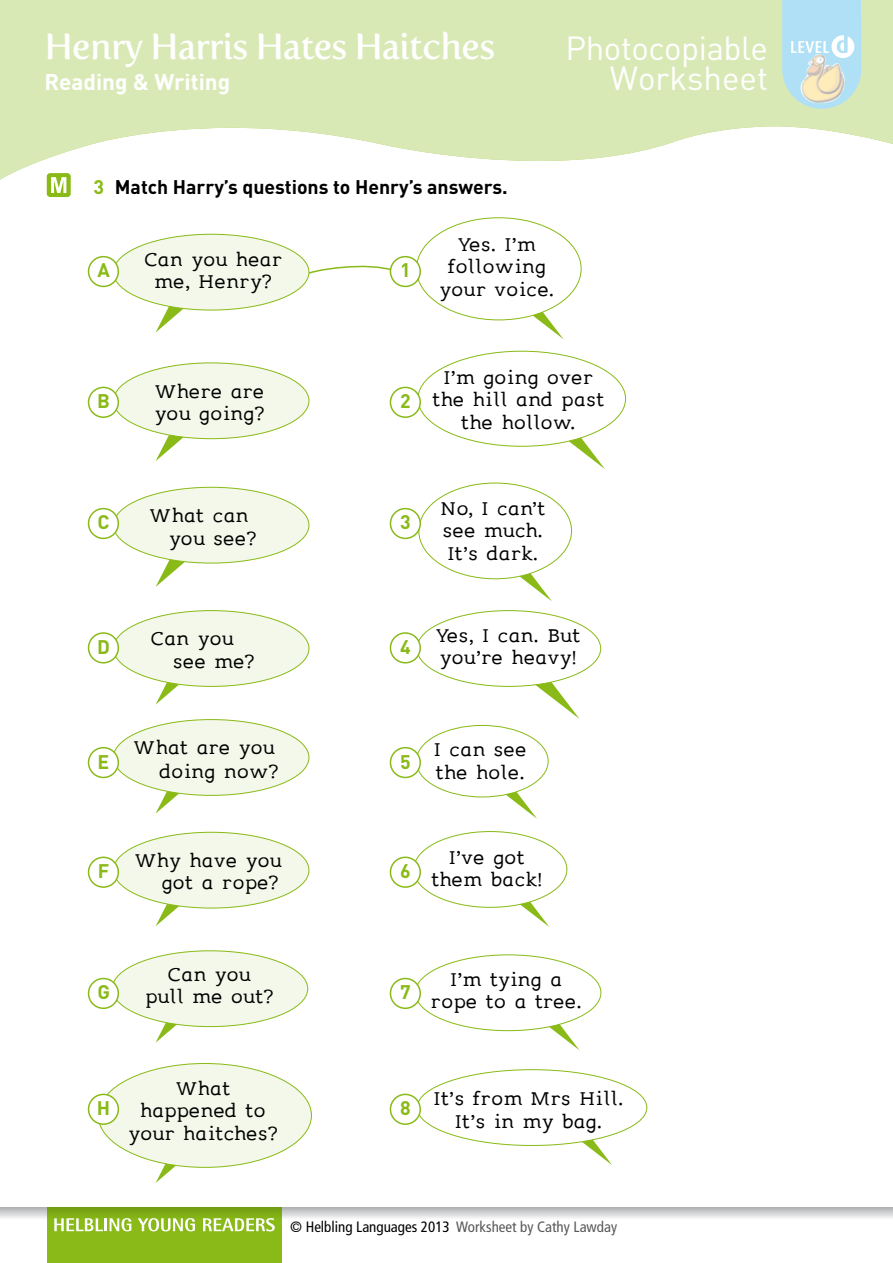
<style>
.page{position:relative;width:893px;height:1263px;background:#fff}
.page>*{position:absolute;margin:0;border:0;box-sizing:border-box;transform-origin:0 0}
.t1{font:36px "Fertigo Pro";letter-spacing:-.02em;color:#fff}
.t2{font:33px/30px "DINOT";letter-spacing:-.015em;color:#fff;text-align:right}
.t3{font:24px/22.5px "leggimi";color:#000;text-align:center}
.t4{font:700 22.5px "DINOT";color:#fff}
.t5{font:700 19.5px "DINOT";color:#000}
.t6{font:700 19.5px "DINOT";color:#89ba17}
.t7{font:condensed 15px "Frutiger";color:#000}
.s1{color:#89ba17}
.s2{color:#58585a}
</style>
<div class="page">
<svg style="left:307px;top:266px;width:86px;height:15px"></svg>
<div style="left:47px;top:1208px;width:234px;height:55px;background:#89ba17"></div>
<svg style="left:0;top:1208px;width:893px;height:29px"></svg>
<svg style="left:203px;top:1218px;width:72px;height:13px"></svg>
<svg style="left:0;top:0;width:893px;height:180px;fill:#d9e9b6"></svg>
<div style="left:47px;top:173px;width:24px;height:24px;background:#89ba17;border-radius:3px"></div>
<svg style="left:51px;top:177px;width:15px;height:16px"></svg>
<svg style="left:156px;top:304px;width:29px;height:28px"></svg>
<svg style="left:156px;top:433px;width:28px;height:28px"></svg>
<svg style="left:156px;top:557px;width:29px;height:30px"></svg>
<svg style="left:156px;top:680px;width:28px;height:25px"></svg>
<svg style="left:156px;top:789px;width:28px;height:24px"></svg>
<svg style="left:156px;top:902px;width:29px;height:24px"></svg>
<svg style="left:156px;top:1020px;width:27px;height:23px"></svg>
<svg style="left:156px;top:1161px;width:24px;height:22px"></svg>
<div style="left:113px;top:234px;width:196px;height:76px;background:#f4f8ea;border-radius:50%"></div>
<div style="left:113px;top:719px;width:196px;height:76px;background:#f4f8ea;border-radius:50%"></div>
<div style="left:113px;top:832px;width:196px;height:76px;background:#f4f8ea;border-radius:50%"></div>
<div style="left:113px;top:363px;width:196px;height:76px;background:#f4f8ea;border-radius:50%"></div>
<div style="left:112px;top:951px;width:196px;height:75px;background:#f4f8ea;border-radius:50%"></div>
<div style="left:98px;top:1063px;width:213px;height:104px;background:#f4f8ea;border-radius:50%"></div>
<div style="left:113px;top:487px;width:196px;height:76px;background:#f4f8ea;border-radius:50%"></div>
<div style="left:113px;top:611px;width:196px;height:75px;background:#f4f8ea;border-radius:50%"></div>
<svg style="left:491px;top:781px;width:46px;height:38px"></svg>
<div style="left:416px;top:725px;width:132px;height:72px;background:#fff;border-radius:50%"></div>
<svg style="left:534px;top:673px;width:46px;height:46px"></svg>
<div style="left:417px;top:611px;width:184px;height:75px;background:#fff;border-radius:50%"></div>
<svg style="left:566px;top:1135px;width:46px;height:30px"></svg>
<div style="left:417px;top:1070px;width:230px;height:75px;background:#fff;border-radius:50%"></div>
<svg style="left:559px;top:427px;width:46px;height:42px"></svg>
<div style="left:418px;top:351px;width:208px;height:95px;background:#fff;border-radius:50%"></div>
<svg style="left:534px;top:1017px;width:46px;height:33px"></svg>
<div style="left:415px;top:955px;width:186px;height:76px;background:#fff;border-radius:50%"></div>
<svg style="left:503px;top:894px;width:46px;height:33px"></svg>
<div style="left:414px;top:831px;width:153px;height:76px;background:#fff;border-radius:50%"></div>
<svg style="left:507px;top:564px;width:45px;height:37px"></svg>
<div style="left:419px;top:483px;width:153px;height:96px;background:#fff;border-radius:50%"></div>
<svg style="left:518px;top:300px;width:46px;height:39px"></svg>
<div style="left:416px;top:218px;width:165px;height:102px;background:#fff;border-radius:50%"></div>
<div style="left:89px;top:257px;width:29px;height:29px;background:#fff;border-radius:50%"></div>
<div style="left:88px;top:256px;width:31px;height:31px;border:2px solid #89ba17;border-radius:50%"></div>
<div style="left:390px;top:256px;width:31px;height:31px;border:2px solid #89ba17;border-radius:50%"></div>
<div style="left:89px;top:387px;width:29px;height:30px;background:#fff;border-radius:50%"></div>
<div style="left:88px;top:387px;width:31px;height:31px;border:2px solid #89ba17;border-radius:50%"></div>
<div style="left:390px;top:387px;width:31px;height:31px;border:2px solid #89ba17;border-radius:50%"></div>
<div style="left:89px;top:633px;width:29px;height:30px;background:#fff;border-radius:50%"></div>
<div style="left:88px;top:632px;width:31px;height:31px;border:2px solid #89ba17;border-radius:50%"></div>
<div style="left:390px;top:632px;width:31px;height:31px;border:2px solid #89ba17;border-radius:50%"></div>
<div style="left:89px;top:509px;width:29px;height:29px;background:#fff;border-radius:50%"></div>
<div style="left:88px;top:508px;width:31px;height:31px;border:2px solid #89ba17;border-radius:50%"></div>
<div style="left:390px;top:508px;width:31px;height:31px;border:2px solid #89ba17;border-radius:50%"></div>
<div style="left:89px;top:748px;width:29px;height:29px;background:#fff;border-radius:50%"></div>
<div style="left:88px;top:747px;width:31px;height:31px;border:2px solid #89ba17;border-radius:50%"></div>
<div style="left:390px;top:747px;width:31px;height:31px;border:2px solid #89ba17;border-radius:50%"></div>
<div style="left:89px;top:857px;width:29px;height:30px;background:#fff;border-radius:50%"></div>
<div style="left:88px;top:856px;width:31px;height:32px;border:2px solid #89ba17;border-radius:50%"></div>
<div style="left:390px;top:856px;width:31px;height:32px;border:2px solid #89ba17;border-radius:50%"></div>
<div style="left:89px;top:978px;width:29px;height:30px;background:#fff;border-radius:50%"></div>
<div style="left:88px;top:978px;width:31px;height:31px;border:2px solid #89ba17;border-radius:50%"></div>
<div style="left:390px;top:978px;width:31px;height:31px;border:2px solid #89ba17;border-radius:50%"></div>
<div style="left:89px;top:1094px;width:29px;height:30px;background:#fff;border-radius:50%"></div>
<div style="left:88px;top:1094px;width:31px;height:31px;border:2px solid #89ba17;border-radius:50%"></div>
<div style="left:390px;top:1094px;width:31px;height:31px;border:2px solid #89ba17;border-radius:50%"></div>
<h1 class="t1" style="left:44px;top:25px;width:452px">Henry Harris Hates Haitches</h1>
<p class="t4" style="left:44px;top:67px;width:187px">Reading &amp; Writing</p>
<h2 class="t2" style="left:566px;top:32px;width:204px">Photocopiable<br>Worksheet</h2>
<p class="t5" style="left:94px;top:174px;width:416px"><span class="s1">3</span> Match Harry’s questions to Henry’s answers.</p>
<p class="t3" style="left:144px;top:248px;width:139px">Can you hear me, Henry?</p>
<p class="t6" style="left:97px;top:257px;width:14px">A</p>
<p class="t6" style="left:400px;top:257px;width:12px">1</p>
<p class="t3" style="left:439px;top:233px;width:117px">Yes. I’m following your voice.</p>
<p class="t3" style="left:154px;top:380px;width:112px;text-align:left">Where are you going?</p>
<p class="t6" style="left:97px;top:388px;width:14px">B</p>
<p class="t6" style="left:400px;top:388px;width:12px">2</p>
<p class="t3" style="left:432px;top:365px;width:174px">I’m going over the hill and past the hollow.</p>
<p class="t3" style="left:169px;top:504px;width:89px;text-align:left;text-indent:-19px">What can you see?</p>
<p class="t6" style="left:98px;top:509px;width:14px">C</p>
<p class="t6" style="left:400px;top:509px;width:12px">3</p>
<p class="t3" style="left:440px;top:497px;width:107px;text-align:justify">No, I can’t see much.<br>It’s dark.</p>
<p class="t3" style="left:173px;top:627px;width:83px;text-align:left;text-indent:-22px">Can you see me?</p>
<p class="t6" style="left:97px;top:633px;width:14px">D</p>
<p class="t6" style="left:400px;top:633px;width:12px">4</p>
<p class="t3" style="left:436px;top:624px;width:146px;text-align:left">Yes, I can. But you’re heavy!</p>
<p class="t3" style="left:133px;top:735px;width:147px;line-height:24px;text-align:right">What are you doing now?</p>
<p class="t6" style="left:98px;top:748px;width:13px">E</p>
<p class="t6" style="left:400px;top:748px;width:12px">5</p>
<p class="t3" style="left:434px;top:738px;width:94px;text-align:left">I can see the hole.</p>
<p class="t3" style="left:134px;top:849px;width:149px;text-align:right">Why have you got a rope?</p>
<p class="t6" style="left:98px;top:858px;width:13px">F</p>
<p class="t6" style="left:400px;top:858px;width:12px">6</p>
<p class="t3" style="left:431px;top:846px;width:113px">I’ve got them back!</p>
<p class="t3" style="left:145px;top:962px;width:130px">Can you<br>pull me out?</p>
<p class="t6" style="left:97px;top:979px;width:14px">G</p>
<p class="t6" style="left:400px;top:979px;width:12px">7</p>
<p class="t3" style="left:430px;top:967px;width:153px">I’m tying a rope to a tree.</p>
<p class="t3" style="left:128px;top:1077px;width:151px">What happened to your haitches?</p>
<p class="t6" style="left:97px;top:1095px;width:15px">H</p>
<p class="t6" style="left:400px;top:1095px;width:12px">8</p>
<p class="t3" style="left:434px;top:1087px;width:191px">It’s from Mrs Hill.<br>It’s in my bag.</p>
<p class="t7" style="left:290px;top:1218px;width:329px">© Helbling Languages 2013 <span class="s2">Worksheet by Cathy Lawday</span></p>
</div>
